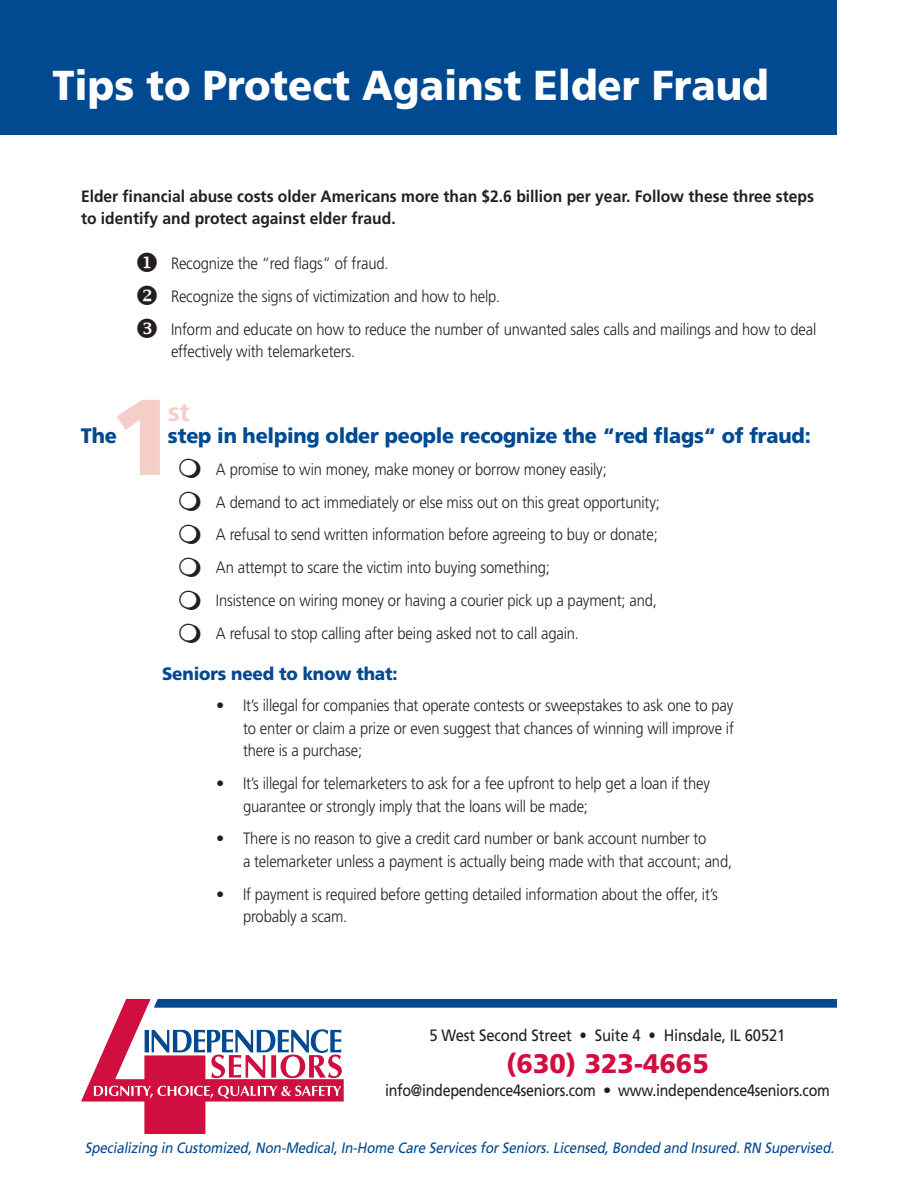
<style>
.page{position:relative;width:918px;height:1188px;background:#fff}
.page>*{position:absolute;margin:0;border:0;box-sizing:border-box;transform-origin:0 0}
.t1{font:900 107.55px "Frutiger";color:#f5cec7}
.t2{font:900 41.85px "Frutiger";color:#fff;scale:.95 1}
.t3{font:900 26.85px "Frutiger";color:#d10e40}
.t4{font:700 26.1px "Frutiger";color:#f5cec7}
.t5{font:900 20.85px "Frutiger";letter-spacing:-.01em;color:#014990;scale:.95 1}
.t6{font:900 18px "Frutiger";letter-spacing:-.01em;color:#014990;scale:.95 1}
.t7{font:300 16.5px/32.8px "Frutiger";letter-spacing:-.01em;color:#231f20;scale:.9 1}
.t8{font:300 16.5px/22.4px "Frutiger";letter-spacing:-.01em;color:#231f20}
.t9{font:700 16.5px/22.4px "Frutiger";color:#231f20;scale:.95 1}
.t10{font:16.5px "Frutiger";letter-spacing:-.02em;color:#231f20;scale:.87 1}
.t11{font:16.5px "Frutiger";letter-spacing:-.02em;color:#231f20;scale:.9 1}
.t12{font:italic 15px "Frutiger";color:#014990;scale:.9 1}
</style>
<div class="page">
<div style="left:0;top:0;width:837px;height:135px;background:#014990"></div>
<svg style="left:81px;top:999px;width:756px;height:135px"></svg>
<h2 class="t2" style="left:52px;top:60px;width:756px">Tips to Protect Against Elder Fraud</h2>
<p class="t9" style="left:81px;top:185px;width:773px">Elder financial abuse costs older Americans more than $2.6 billion per year. Follow these three steps to identify and protect against elder fraud.</p>
<p class="t7" style="left:135px;top:247px;width:283px">◆ Recognize the “red flags” of fraud.</p>
<p class="t7" style="left:171px;top:280px;width:719px;text-indent:-36px">❖ Recognize the signs of victimization and how to help.<br>Inform and educate on how to reduce the number of unwanted sales calls and mailings and how to deal</p>
<p class="t7" style="left:171px;top:335px;width:206px">effectively with telemarketers.</p>
<h1 class="t1" style="left:110px;top:372px;width:67px">1</h1>
<h3 class="t4" style="left:168px;top:397px;width:23px">st</h3>
<p class="t5" style="left:81px;top:423px;width:39px">The</p>
<p class="t5" style="left:168px;top:423px;width:678px">step in helping older people recognize the “red flags“ of fraud:</p>
<p class="t7" style="left:216px;top:453px;width:495px">A promise to win money, make money or borrow money easily;<br>A demand to act immediately or else miss out on this great opportunity; A refusal to send written information before agreeing to buy or donate; An attempt to scare the victim into buying something;<br>Insistence on wiring money or having a courier pick up a payment; and, A refusal to stop calling after being asked not to call again.</p>
<p class="t6" style="left:162px;top:663px;width:250px">Seniors need to know that:</p>
<p class="t8" style="left:243px;top:694px;width:492px;text-align:justify;text-indent:-27px">• It’s illegal for companies that operate contests or sweepstakes to ask one to pay to enter or claim a prize or even suggest that chances of winning will improve if there is a purchase;</p>
<p class="t8" style="left:243px;top:772px;width:468px;text-indent:-27px">• It’s illegal for telemarketers to ask for a fee upfront to help get a loan if they guarantee or strongly imply that the loans will be made;</p>
<p class="t8" style="left:243px;top:827px;width:491px;text-indent:-27px">• There is no reason to give a credit card number or bank account number to<br>a telemarketer unless a payment is actually being made with that account; and,</p>
<p class="t8" style="left:243px;top:883px;width:476px;text-indent:-27px">• If payment is required before getting detailed information about the offer, it’s probably a scam.</p>
<p class="t11" style="left:430px;top:1026px;width:397px">5 West Second Street • Suite 4 • Hinsdale, IL 60521</p>
<h3 class="t3" style="left:506px;top:1048px;width:204px">(630) 323-4665</h3>
<p class="t10" style="left:385px;top:1081px;width:513px">info@independence4seniors.com • www.independence4seniors.com</p>
<p class="t12" style="left:85px;top:1139px;width:837px">Specializing in Customized,Non-Medical,In-Home Care ServicesforSeniors.Licensed,Bonded and Insured.RN Supervised.</p>
</div>
